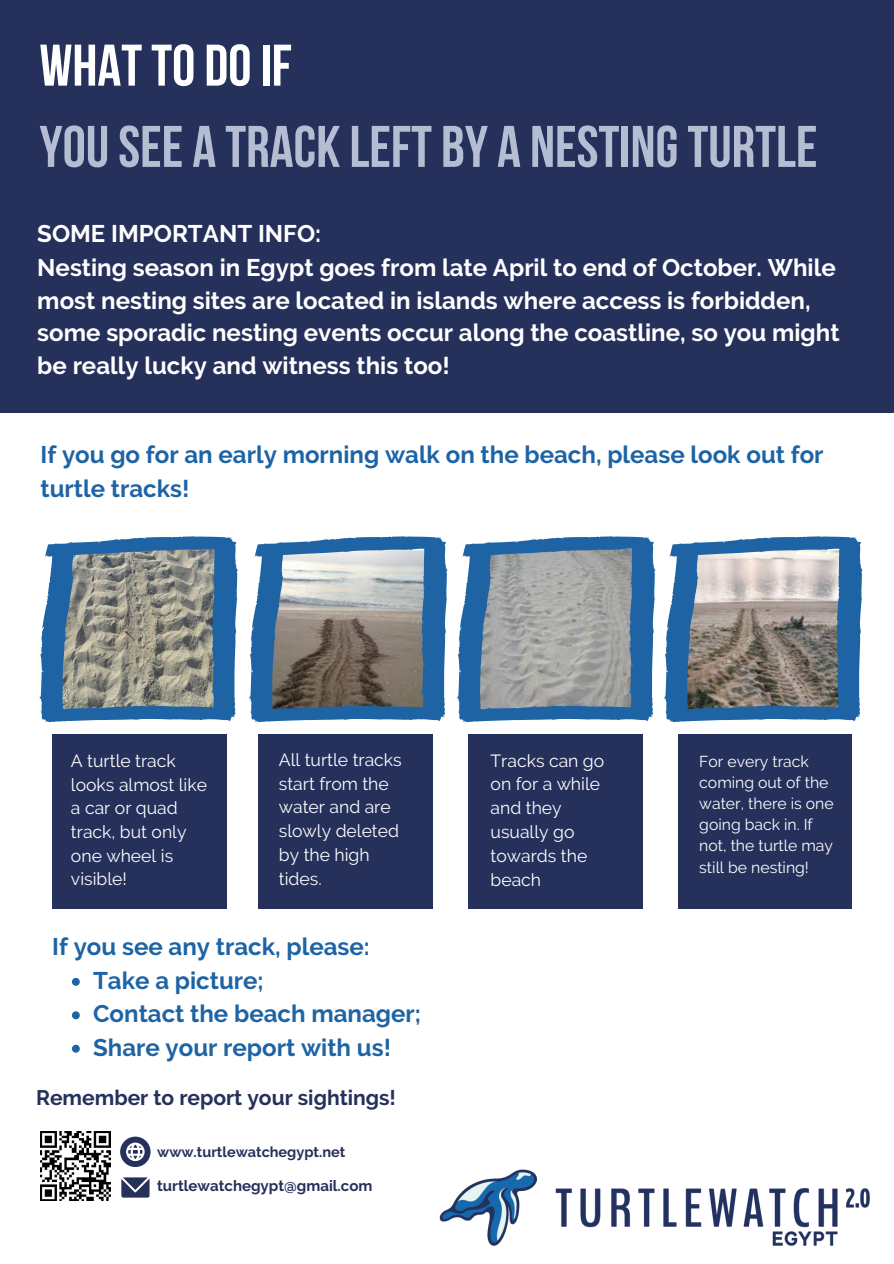
<style>
.page{position:relative;width:894px;height:1264px;background:#fff}
.page>*{position:absolute;margin:0;border:0;box-sizing:border-box;transform-origin:0 0}
.t1{font:700 58.5px "Bebas Neue";color:#b4bdd2}
.t2{font:700 58.5px "Bebas Neue";color:#fff}
.t3{font:700 24px/32.7px "Raleway";color:#fff}
.t4{font:700 24px/33.5px "Raleway";color:#1e64a5}
.t5{font:700 21px "Raleway";color:#25305b}
.t6{font:17.55px/23.9px "Raleway";color:#fefefe}
.t7{font:15.75px/21.1px "Raleway";color:#fefefe}
.t8{font:700 15px "Raleway";color:#25305b}
.t9{font:700 14.4px "Raleway";color:#25305b}
</style>
<div class="page">
<div style="left:0;top:0;width:893px;height:412px;background:#25305b"></div>
<svg style="left:121px;top:1177px;width:28px;height:20px"></svg>
<div style="left:52px;top:734px;width:174px;height:174px;background:#25305b"></div>
<svg style="left:39px;top:536px;width:199px;height:186px"></svg>
<svg style="left:249px;top:536px;width:198px;height:186px"></svg>
<svg style="left:457px;top:536px;width:198px;height:186px"></svg>
<svg style="left:664px;top:536px;width:198px;height:186px"></svg>
<div style="left:258px;top:734px;width:174px;height:174px;background:#25305b"></div>
<div style="left:468px;top:734px;width:174px;height:174px;background:#25305b"></div>
<div style="left:677px;top:734px;width:174px;height:174px;background:#25305b"></div>
<img style="left:439px;top:1169px;width:431px;height:77px">
<svg style="left:72px;top:977px;width:8px;height:8px"></svg>
<svg style="left:72px;top:1011px;width:8px;height:8px"></svg>
<svg style="left:72px;top:1044px;width:8px;height:8px"></svg>
<svg style="left:120px;top:1136px;width:30px;height:30px"></svg>
<img style="left:40px;top:1131px;width:70px;height:69px">
<h1 class="t2" style="left:39px;top:42px;width:254px">WHAT TO DO IF</h1>
<h1 class="t1" style="left:39px;top:123px;width:779px">YOU SEE A TRACK LEFT BY A NESTING TURTLE</h1>
<p class="t3" style="left:37px;top:217px;width:285px">SOME IMPORTANT INFO:</p>
<p class="t3" style="left:37px;top:251px;width:803px">Nesting season in Egypt goes from late April to end of October. While most nesting sites are located in islands where access is forbidden, some sporadic nesting events occur along the coastline, so you might be really lucky and witness this too!</p>
<p class="t4" style="left:40px;top:438px;width:784px">If you go for an early morning walk on the beach, please look out for turtle tracks!</p>
<p class="t6" style="left:71px;top:748px;width:138px">A turtle track looks almost like a car or quad track, but only one wheel is visible!</p>
<p class="t6" style="left:279px;top:747px;width:124px">All turtle tracks start from the water and are slowly deleted by the high tides.</p>
<p class="t6" style="left:490px;top:748px;width:115px">Tracks can go on for a while and they usually go towards the beach</p>
<p class="t7" style="left:699px;top:750px;width:136px">For every track coming out of the water, there is one going back in. If not, the turtle may still be nesting!</p>
<p class="t4" style="left:52px;top:930px;width:319px">If you see any track, please:</p>
<p class="t4" style="left:93px;top:963px;width:329px">Take a picture;<br>Contact the beach manager;<br>Share your report with us!</p>
<p class="t5" style="left:36px;top:1084px;width:361px">Remember to report your sightings!</p>
<p class="t9" style="left:157px;top:1143px;width:190px">www.turtlewatchegypt.net</p>
<p class="t8" style="left:157px;top:1176px;width:217px">turtlewatchegypt@gmail.com</p>
</div>
